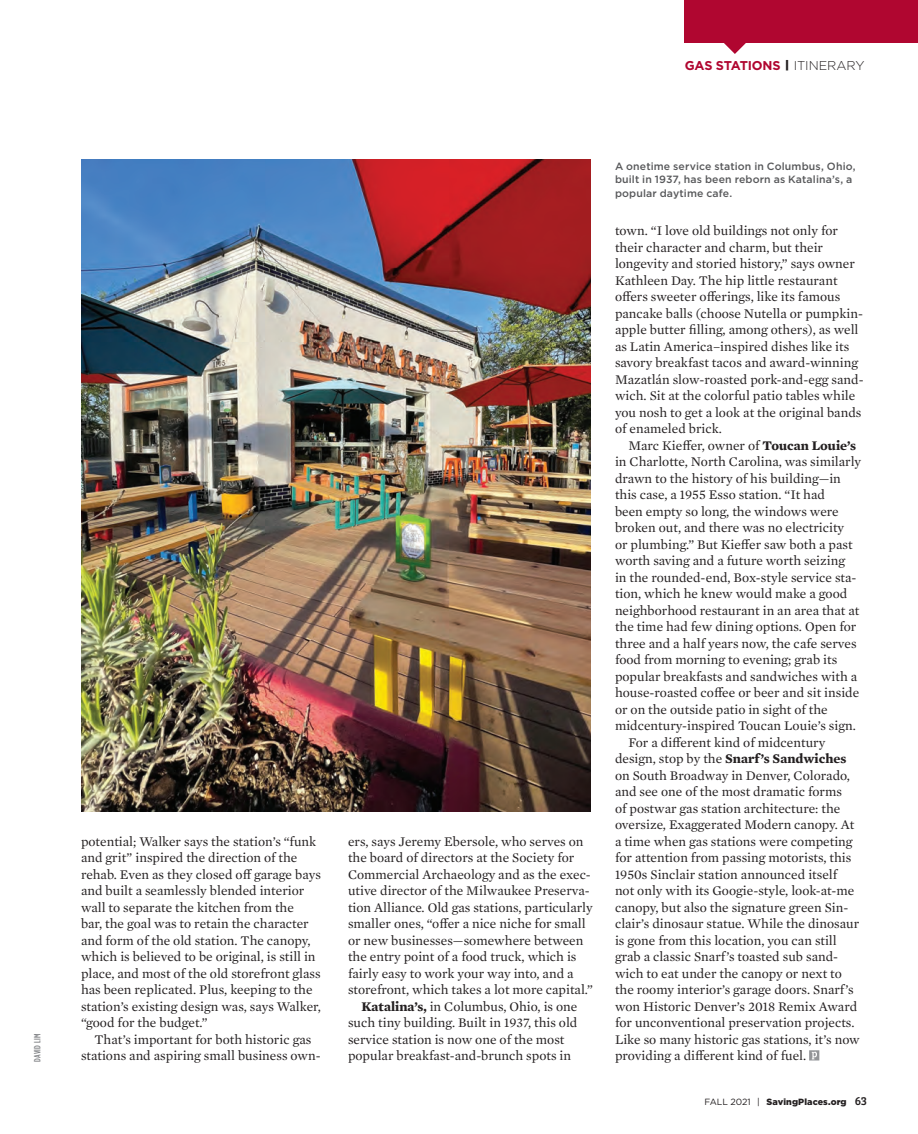
<style>
.page{position:relative;width:918px;height:1134px;background:#fff}
.page>*{position:absolute;margin:0;border:0;box-sizing:border-box;transform-origin:0 0}
.Itinerary_body{font:13.5px/16.5px "Mercury Text G1";color:#231f20}
.t1{font:700 12.75px "Gotham";letter-spacing:-.015em;color:#b00630}
.Itinerary_caption{font:500 10.5px/13.5px "Gotham";letter-spacing:.01em;color:#57585a}
.t2{font:900 9px "Gotham";letter-spacing:.01em;color:#231f20}
.Art_Credit{font:500 9px "Gotham Condensed";letter-spacing:.03em;color:#808285}
.s1{font-weight:300;font-size:11.25px;color:#231f20}
.s2{font-weight:300;color:#231f20}
.s3{font-weight:700}
.s4{font-weight:400}
.s5{font-family:"Bree Serif";font-weight:400;font-size:12px}
</style>
<div class="page">
<svg style="left:809px;top:1050px;width:10px;height:10px"></svg>
<div style="left:685px;top:0;width:233px;height:42px;background:#b00630"></div>
<svg style="left:720px;top:42px;width:30px;height:12px"></svg>
<img style="left:81px;top:160px;width:510px;height:651px">
<p class="Art_Credit" style="left:32px;top:1062px;width:30px;rotate:-90deg">DAVID LIM</p>
<p class="t1" style="left:685px;top:57px;width:181px">GAS STATIONS<span class="s1">|</span><span class="s2">ITINERARY</span></p>
<p class="Itinerary_body" style="left:81px;top:833px;width:241px">potential; Walker says the station’s “funk and grit” inspired the direction of the rehab. Even as they closed off garage bays and built a seamlessly blended interior wall to separate the kitchen from the<br>bar, the goal was to retain the character and form of the old station. The canopy, which is believed to be original, is still in place, and most of the old storefront glass has been replicated. Plus, keeping to the station’s existing design was, says Walker, “good for the budget.”</p>
<p class="Itinerary_body" style="left:81px;top:1031px;width:241px;text-align:center">That’s important for both historic gas stations and aspiring small business own-</p>
<p class="Itinerary_body" style="left:348px;top:833px;width:246px">ers, says Jeremy Ebersole, who serves on the board of directors at the Society for Commercial Archaeology and as the exec&shy;utive director of the Milwaukee Preserva&shy;tion Alliance. Old gas stations, particularly smaller ones, “offer a nice niche for small or new businesses—somewhere between the entry point of a food truck, which is fairly easy to work your way into, and a storefront, which takes a lot more capital.”</p>
<p class="Itinerary_body" style="left:348px;top:997px;width:231px;text-indent:14px"><span class="s3">Katalina’s,</span> in Columbus, Ohio, is one such tiny building. Built in 1937, this old service station is now one of the most popular breakfast-and-brunch spots in</p>
<p class="Itinerary_caption" style="left:615px;top:159px;width:242px">A onetime service station in Columbus, Ohio, built in 1937, has been reborn as Katalina’s, a popular daytime cafe.</p>
<p class="Itinerary_body" style="left:615px;top:222px;width:250px">town. “I love old buildings not only for their character and charm, but their longevity and storied history,” says owner Kathleen Day. The hip little restaurant offers sweeter offerings, like its famous pancake balls (choose Nutella or pumpkin&shy;apple butter filling, among others), as well as Latin America–inspired dishes like its savory breakfast tacos and award-winning Mazatlán slow-roasted pork-and-egg sand&shy;wich. Sit at the colorful patio tables while you nosh to get a look at the original bands of enameled brick.</p>
<p class="Itinerary_body" style="left:615px;top:436px;width:248px;text-indent:14px">Marc Kieffer, owner of <span class="s3">Toucan Louie’s </span>in Charlotte, North Carolina, was similarly drawn to the history of his building—in this case, a 1955 Esso station. “It had<br>been empty so long, the windows were broken out, and there was no electricity<br>or plumbing.” But Kieffer saw both a past worth saving and a future worth seizing<br>in the rounded-end, Box-style service sta&shy;tion, which he knew would make a good neighborhood restaurant in an area that at the time had few dining options. Open for three and a half years now, the cafe serves food from morning to evening; grab its popular breakfasts and sandwiches with a house-roasted coffee or beer and sit inside or on the outside patio in sight of the midcentury-inspired Toucan Louie’s sign.</p>
<p class="Itinerary_body" style="left:615px;top:733px;width:246px;text-indent:14px">For a different kind of midcentury design, stop by the <span class="s3">Snarf’s Sandwiches </span>on South Broadway in Denver, Colorado, and see one of the most dramatic forms<br>of postwar gas station architecture: the oversize, Exaggerated Modern canopy. At a time when gas stations were competing for attention from passing motorists, this 1950s Sinclair station announced itself not only with its Googie-style, look-at-me canopy, but also the signature green Sin&shy;clair’s dinosaur statue. While the dinosaur is gone from this location, you can still grab a classic Snarf’s toasted sub sand&shy;wich to eat under the canopy or next to the roomy interior’s garage doors. Snarf’s won Historic Denver’s 2018 Remix Award for unconventional preservation projects.<br>Like so many historic gas stations, it’s now providing a different kind of fuel.</p>
<p class="t2" style="left:704px;top:1096px;width:164px"><span class="s4">FALL 2021 |</span> SavingPlaces.org <span class="s5">63</span></p>
</div>
